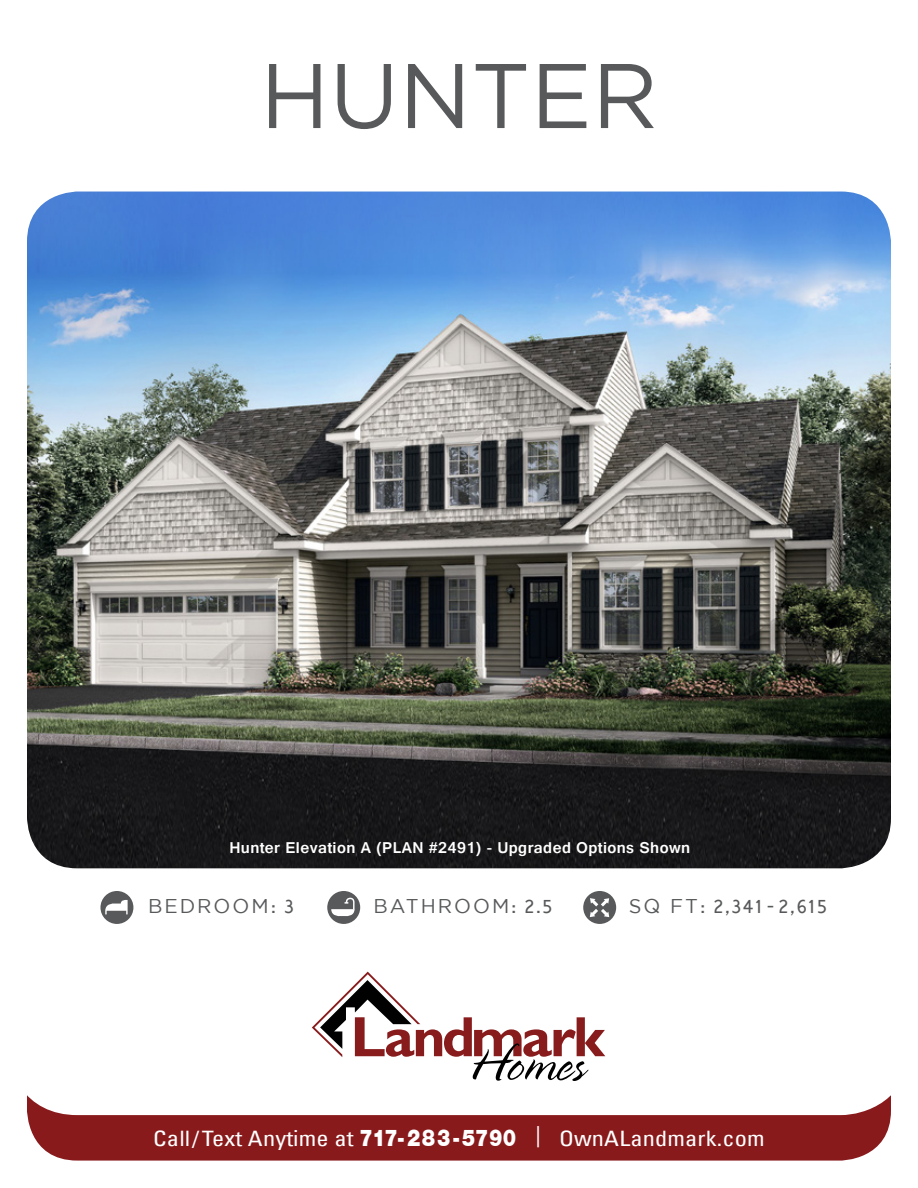
<style>
.page{position:relative;width:918px;height:1188px;background:#fff}
.page>*{position:absolute;margin:0;border:0;box-sizing:border-box;transform-origin:0 0}
.t1{font:91.5px "Gotham";color:#58595b}
.t2{font:condensed 21.3px "Univers";letter-spacing:.005em;color:#fff;scale:1.15 1}
.t3{font:19.95px "Gotham";letter-spacing:.1em;color:#58595b}
.t4{font:19.95px "Gautami";letter-spacing:.025em;color:#58595b}
.t5{font:700 16.5px "Gautami";letter-spacing:.025em;color:#fff}
.s1{font-family:"Gautami"}
.s2{font-family:"Gotham"}
.s3{font-family:"Nimbus San Nov D Blac";font-stretch:normal;font-size:24.45px}
</style>
<div class="page">
<div style="left:27px;top:528px;width:864px;height:633px;background:#891a1c;border-radius:50px"></div>
<div style="left:17px;top:357px;width:884px;height:748px;background:#fff;border-radius:60px"></div>
<div style="left:8px;top:347px;width:903px;height:768px;border:20px solid #fff;border-radius:60px"></div>
<svg style="left:312px;top:972px;width:293px;height:109px"></svg>
<div style="left:100px;top:891px;width:33px;height:33px;background:#58595b;border-radius:50%"></div>
<svg style="left:105px;top:900px;width:23px;height:14px"></svg>
<div style="left:327px;top:891px;width:33px;height:33px;background:#58595b;border-radius:50%"></div>
<svg style="left:331px;top:898px;width:24px;height:18px"></svg>
<div style="left:583px;top:891px;width:33px;height:33px;background:#58595b;border-radius:50%"></div>
<svg style="left:589px;top:898px;width:21px;height:19px"></svg>
<img style="left:27px;top:192px;width:864px;height:676px">
<h1 class="t1" style="left:260px;top:45px;width:400px">HUNTER</h1>
<p class="t5" style="left:229px;top:838px;width:462px">Hunter Elevation A (PLAN #2491) - Upgraded Options Shown</p>
<p class="t3" style="left:148px;top:895px;width:148px">BEDROOM<span class="s1">: 3</span></p>
<p class="t3" style="left:374px;top:895px;width:181px">BATHROOM<span class="s1">: 2.5</span></p>
<p class="t4" style="left:629px;top:895px;width:201px"><span class="s2">SQ FT</span>: 2,341 -2,615</p>
<p class="t2" style="left:153px;top:1124px;width:533px">Call/Text Anytime at <span class="s3">717- 283 - 5790</span> | OwnALandmark.com</p>
</div>
